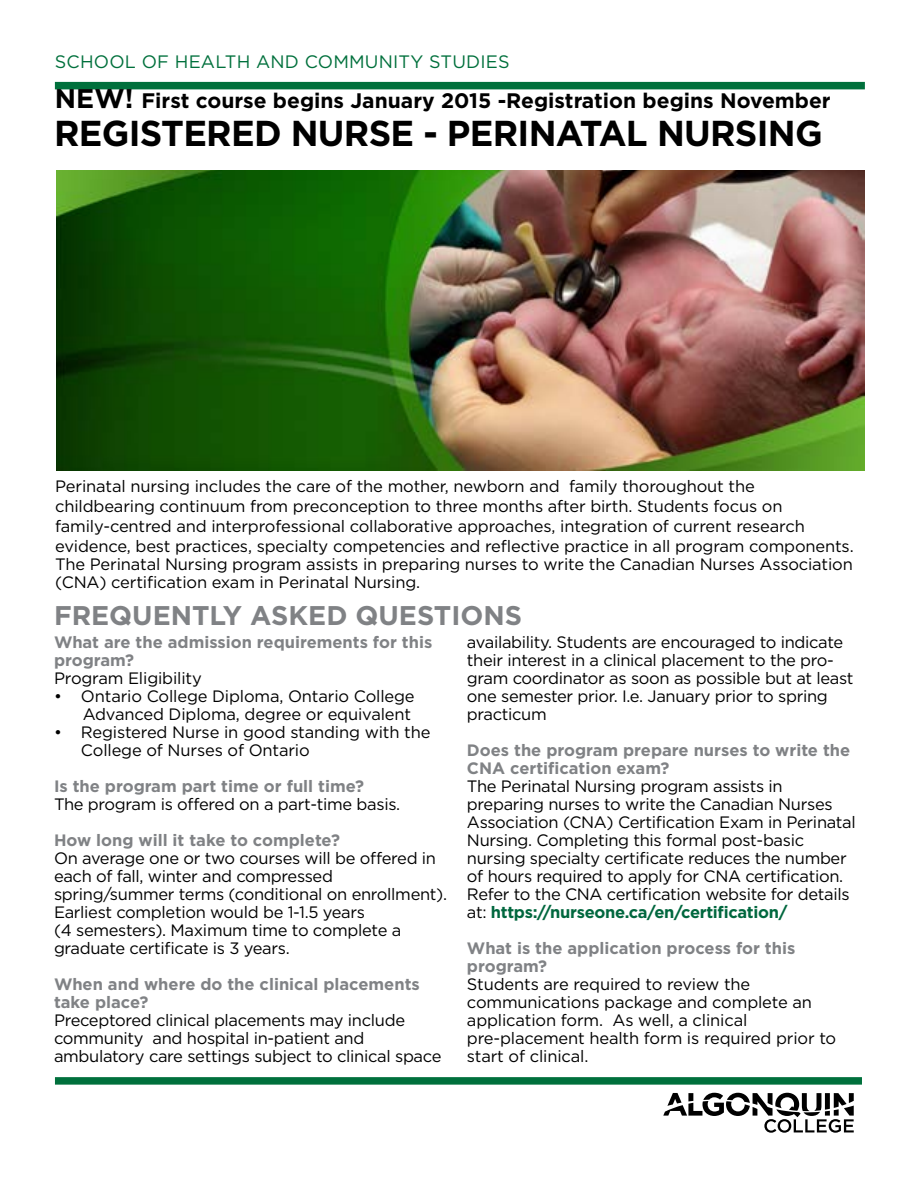
<style>
.page{position:relative;width:918px;height:1188px;background:#fff}
.page>*{position:absolute;margin:0;border:0;box-sizing:border-box;transform-origin:0 0}
.t1{font:700 36px "Gotham";letter-spacing:-.02em;color:#000}
.t2{font:700 27px "Gotham";color:#808285}
.t3{font:700 21px "Gotham";color:#000}
.t4{font:18px "Gotham";letter-spacing:.01em;color:#00703c}
.t5{font:16.5px/18px "Gotham";letter-spacing:-.02em;color:#000}
.t6{font:700 16.5px/18px "Gotham";color:#808285}
.s1{font-size:27px}
.s2{font-weight:700;color:#00673e}
</style>
<div class="page">
<svg style="left:663px;top:1093px;width:191px;height:40px"></svg>
<div style="left:55px;top:82px;width:810px;height:7px;background:#00703c"></div>
<div style="left:55px;top:1077px;width:807px;height:8px;background:#00703c"></div>
<img style="left:56px;top:170px;width:809px;height:301px">
<p class="t4" style="left:55px;top:51px;width:456px">SCHOOL OF HEALTH AND COMMUNITY STUDIES</p>
<p class="t3" style="left:55px;top:87px;width:777px"><span class="s1">NEW!</span> First course begins January 2015 -Registration begins November</p>
<h1 class="t1" style="left:54px;top:110px;width:770px">REGISTERED NURSE - PERINATAL NURSING</h1>
<p class="t5" style="left:55px;top:475px;width:800px;line-height:20.1px">Perinatal nursing includes the care of the mother, newborn and family thoroughout the childbearing continuum from preconception to three months after birth. Students focus on family-centred and interprofessional collaborative approaches, integration of current research evidence, best practices, specialty competencies and reflective practice in all program components.</p>
<p class="t5" style="left:55px;top:555px;width:799px">The Perinatal Nursing program assists in preparing nurses to write the Canadian Nurses Association (CNA) certification exam in Perinatal Nursing.</p>
<h2 class="t2" style="left:54px;top:598px;width:470px">FREQUENTLY ASKED QUESTIONS</h2>
<p class="t6" style="left:54px;top:633px;width:380px">What are the admission requirements for this program?</p>
<p class="t5" style="left:54px;top:668px;width:149px">Program Eligibility</p>
<p class="t5" style="left:54px;top:686px;width:362px;text-align:right">• Ontario College Diploma, Ontario College<br>Advanced Diploma, degree or equivalent</p>
<p class="t5" style="left:81px;top:722px;width:351px;text-indent:-27px">• Registered Nurse in good standing with the<br>College of Nurses of Ontario</p>
<p class="t6" style="left:54px;top:777px;width:312px">Is the program part time or full time?</p>
<p class="t5" style="left:54px;top:794px;width:348px">The program is offered on a part-time basis.</p>
<p class="t6" style="left:54px;top:831px;width:288px">How long will it take to complete?</p>
<p class="t5" style="left:54px;top:848px;width:395px">On average one or two courses will be offered in each of fall, winter and compressed spring/summer terms (conditional on enrollment).<br>Earliest completion would be 1-1.5 years<br>(4 semesters). Maximum time to complete a graduate certificate is 3 years.</p>
<p class="t6" style="left:54px;top:975px;width:367px">When and where do the clinical placements take place?</p>
<p class="t5" style="left:54px;top:1011px;width:389px">Preceptored clinical placements may include community and hospital in-patient and ambulatory care settings subject to clinical space</p>
<p class="t5" style="left:467px;top:633px;width:388px">availability. Students are encouraged to indicate their interest in a clinical placement to the pro&shy;gram coordinator as soon as possible but at least one semester prior. I.e. January prior to spring practicum</p>
<p class="t6" style="left:467px;top:741px;width:385px">Does the program prepare nurses to write the<br>CNA certification exam?</p>
<p class="t5" style="left:467px;top:777px;width:390px">The Perinatal Nursing program assists in preparing nurses to write the Canadian Nurses Association (CNA) Certification Exam in Perinatal Nursing. Completing this formal post-basic nursing specialty certificate reduces the number of hours required to apply for CNA certification.<br>Refer to the CNA certification website for details at: <span class="s2">https://nurseone.ca/en/certification/</span></p>
<p class="t6" style="left:467px;top:939px;width:330px">What is the application process for this program?</p>
<p class="t5" style="left:467px;top:975px;width:371px">Students are required to review the communications package and complete an application form. As well, a clinical pre-placement health form is required prior to start of clinical.</p>
</div>
